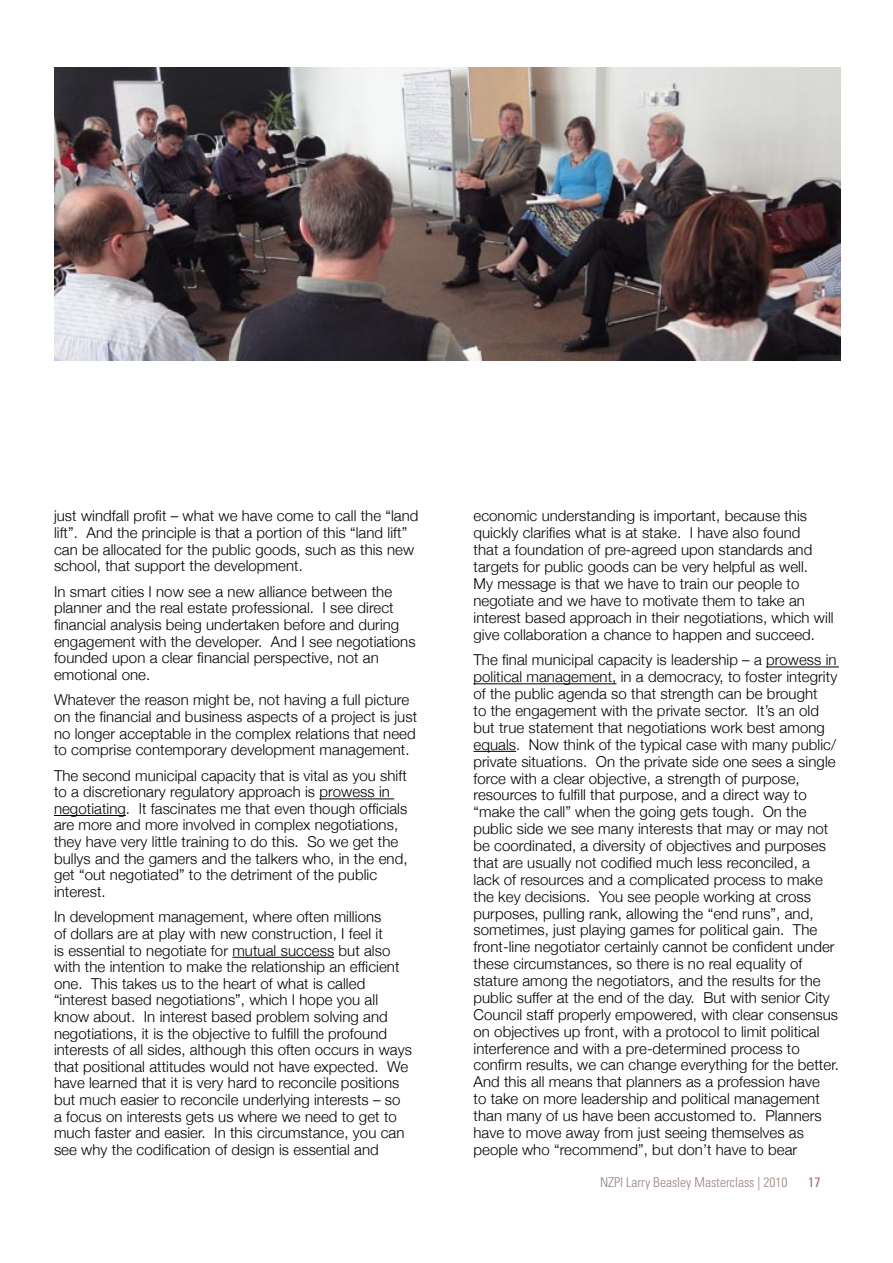
<style>
.page{position:relative;width:893px;height:1263px;background:#fff}
.page>*{position:absolute;margin:0;border:0;box-sizing:border-box;transform-origin:0 0}
.t1{font:300 15px/16.8px "Helvetica Neue";letter-spacing:.005em;color:#000}
.t2{font:300 condensed 13.5px "Univers";color:#9a827c}
.t3{font:condensed 13.5px "Univers";color:#a57164}
</style>
<div class="page">
<hr style="left:319px;top:798px;width:75px;height:1px;background:#000">
<hr style="left:54px;top:815px;width:72px;height:1px;background:#000">
<hr style="left:232px;top:957px;width:102px;height:1px;background:#000">
<hr style="left:766px;top:666px;width:73px;height:1px;background:#000">
<hr style="left:473px;top:683px;width:143px;height:1px;background:#000">
<hr style="left:473px;top:751px;width:43px;height:1px;background:#000">
<img style="left:54px;top:67px;width:786px;height:294px">
<p class="t1" style="left:54px;top:507px;width:366px">just windfall profit – what we have come to call the “land lift”. And the principle is that a portion of this “land lift” can be allocated for the public goods, such as this new school, that support the development.</p>
<p class="t1" style="left:54px;top:583px;width:363px">In smart cities I now see a new alliance between the planner and the real estate professional. I see direct financial analysis being undertaken before and during engagement with the developer. And I see negotiations founded upon a clear financial perspective, not an emotional one.</p>
<p class="t1" style="left:54px;top:691px;width:365px">Whatever the reason might be, not having a full picture on the financial and business aspects of a project is just no longer acceptable in the complex relations that need to comprise contemporary development management.</p>
<p class="t1" style="left:54px;top:767px;width:355px">The second municipal capacity that is vital as you shift to a discretionary regulatory approach is prowess in negotiating. It fascinates me that even though officials are more and more involved in complex negotiations, they have very little training to do this. So we get the bullys and the gamers and the talkers who, in the end, get “out negotiated” to the detriment of the public interest.</p>
<p class="t1" style="left:54px;top:908px;width:359px">In development management, where often millions<br>of dollars are at play with new construction, I feel it<br>is essential to negotiate for mutual success but also with the intention to make the relationship an efficient one. This takes us to the heart of what is called “interest based negotiations”, which I hope you all know about. In interest based problem solving and negotiations, it is the objective to fulfill the profound interests of all sides, although this often occurs in ways that positional attitudes would not have expected. We have learned that it is very hard to reconcile positions but much easier to reconcile underlying interests – so a focus on interests gets us where we need to get to much faster and easier. In this circumstance, you can see why the codification of design is essential and</p>
<p class="t1" style="left:473px;top:507px;width:362px">economic understanding is important, because this quickly clarifies what is at stake. I have also found<br>that a foundation of pre-agreed upon standards and targets for public goods can be very helpful as well.<br>My message is that we have to train our people to negotiate and we have to motivate them to take an interest based approach in their negotiations, which will give collaboration a chance to happen and succeed.</p>
<p class="t1" style="left:473px;top:651px;width:367px">The final municipal capacity is leadership – a prowess in political management, in a democracy, to foster integrity of the public agenda so that strength can be brought<br>to the engagement with the private sector. It’s an old but true statement that negotiations work best among equals. Now think of the typical case with many public/ private situations. On the private side one sees a single force with a clear objective, a strength of purpose, resources to fulfill that purpose, and a direct way to “make the call” when the going gets tough. On the public side we see many interests that may or may not be coordinated, a diversity of objectives and purposes that are usually not codified much less reconciled, a lack of resources and a complicated process to make the key decisions. You see people working at cross purposes, pulling rank, allowing the “end runs”, and, sometimes, just playing games for political gain. The front-line negotiator certainly cannot be confident under these circumstances, so there is no real equality of stature among the negotiators, and the results for the public suffer at the end of the day. But with senior City Council staff properly empowered, with clear consensus on objectives up front, with a protocol to limit political interference and with a pre-determined process to confirm results, we can change everything for the better.<br>And this all means that planners as a profession have<br>to take on more leadership and political management than many of us have been accustomed to. Planners have to move away from just seeing themselves as people who “recommend”, but don’t have to bear</p>
<p class="t2" style="left:600px;top:1174px;width:189px">NZPI Larry Beasley Masterclass | 2010</p>
<p class="t3" style="left:808px;top:1173px;width:14px">17</p>
</div>
